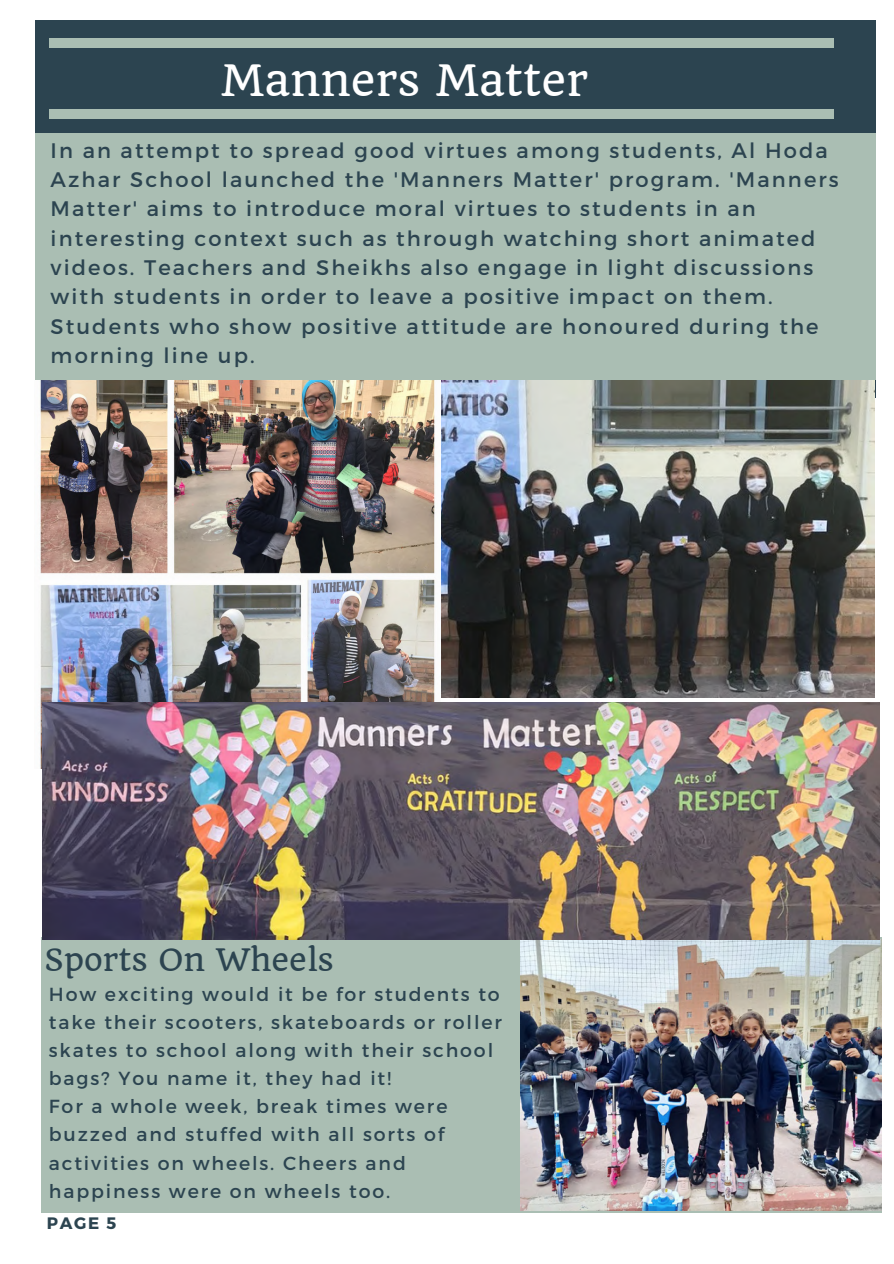
<style>
.page{position:relative;width:894px;height:1264px;background:#fff}
.page>*{position:absolute;margin:0;border:0;box-sizing:border-box;transform-origin:0 0}
.t1{font:42.15px "Quando";color:#fff}
.t2{font:30.15px "Quando";color:#2c4450}
.t3{font:21px/29.2px "Montserrat";letter-spacing:.1em;color:#2c4450}
.t4{font:18.9px/28.2px "Montserrat";letter-spacing:.1em;color:#2c4450}
.t5{font:700 16.5px "Montserrat";color:#2c4450}
</style>
<div class="page">
<div style="left:35px;top:20px;width:840px;height:377px;background:#2c4450"></div>
<div style="left:49px;top:39px;width:783px;height:9px;background:#aabeb3"></div>
<div style="left:49px;top:110px;width:783px;height:9px;background:#aabeb3"></div>
<img style="left:440px;top:380px;width:434px;height:317px">
<div style="left:41px;top:937px;width:840px;height:275px;background:#aabeb3"></div>
<img style="left:520px;top:939px;width:361px;height:271px">
<img style="left:35px;top:380px;width:405px;height:388px">
<img style="left:43px;top:702px;width:835px;height:238px">
<div style="left:35px;top:134px;width:840px;height:246px;background:#aabeb3"></div>
<p class="t1" style="left:220px;top:54px;width:369px">Manners Matter</p>
<p class="t3" style="left:51px;top:135px;width:789px">In an attempt to spread good virtues among students, Al Hoda Azhar School launched the 'Manners Matter' program. 'Manners Matter' aims to introduce moral virtues to students in an interesting context such as through watching short animated videos. Teachers and Sheikhs also engage in light discussions with students in order to leave a positive impact on them.<br>Students who show positive attitude are honoured during the morning line up.</p>
<p class="t2" style="left:45px;top:941px;width:291px">Sports On Wheels</p>
<p class="t4" style="left:49px;top:978px;width:454px">How exciting would it be for students to take their scooters, skateboards or roller skates to school along with their school bags? You name it, they had it!</p>
<p class="t4" style="left:49px;top:1091px;width:400px">For a whole week, break times were buzzed and stuffed with all sorts of activities on wheels. Cheers and happiness were on wheels too.</p>
<p class="t5" style="left:47px;top:1212px;width:71px">PAGE 5</p>
</div>
